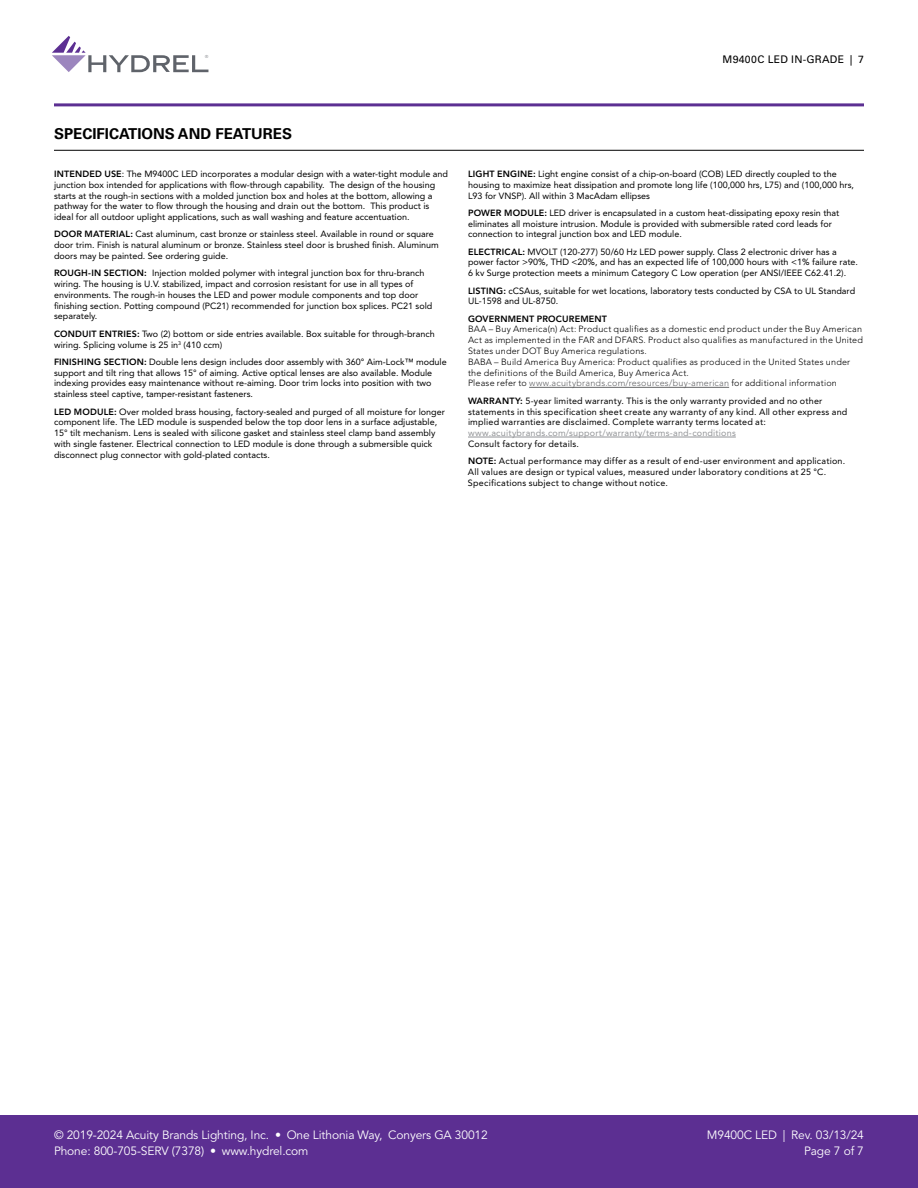
<style>
.page{position:relative;width:918px;height:1188px;background:#fff}
.page>*{position:absolute;margin:0;border:0;box-sizing:border-box;transform-origin:0 0}
.t1{font:700 15px "Univers LT Std";color:#000}
.t2{font:12px/16.5px "Avenir LT Std";letter-spacing:-.01em;color:#fff;text-align:right}
.t3{font:10.5px "Univers LT Std";letter-spacing:.02em;color:#000}
.t4{font:9px/10.8px "Avenir LT Std";color:#000}
.t5{font:9px/10.8px "Avenir LT Std";letter-spacing:.02em;color:#000}
.t6{font:300 9px/10.8px "Avenir LT Std";letter-spacing:.02em;color:#000}
.t7{font:9px "Avenir LT Std";letter-spacing:.02em;color:#939598}
.t8{font:800 9px "Avenir LT Std";letter-spacing:.02em;color:#000}
.t9{font:300 4.35px "DIN";color:#5f636a}
.s1{font-weight:800}
.s2{color:#636466}
</style>
<div class="page">
<svg style="left:52px;top:36px;width:156px;height:36px"></svg>
<hr style="left:54px;top:103px;width:810px;height:3px;background:#5c2f92">
<div style="left:0;top:1115px;width:918px;height:73px;background:#5c2f92"></div>
<hr style="left:54px;top:150px;width:810px;height:1px;background:#000">
<hr style="left:529px;top:387px;width:200px;height:1px;background:#636466">
<hr style="left:468px;top:437px;width:268px;height:1px;background:#939598">
<p class="t9" style="left:205px;top:54px;width:5px">®</p>
<p class="t3" style="left:723px;top:53px;width:143px">M9400C LED IN-GRADE | 7</p>
<h1 class="t1" style="left:54px;top:125px;width:240px">SPECIFICATIONS AND FEATURES</h1>
<p class="t4" style="left:54px;top:168px;width:396px"><span class="s1">INTENDED USE</span>: The M9400C LED incorporates a modular design with a water-tight module and junction box intended for applications with flow-through capability. The design of the housing starts at the rough-in sections with a molded junction box and holes at the bottom, allowing a pathway for the water to flow through the housing and drain out the bottom. This product is ideal for all outdoor uplight applications, such as wall washing and feature accentuation.</p>
<p class="t4" style="left:54px;top:229px;width:386px"><span class="s1">DOOR MATERIAL:</span> Cast aluminum, cast bronze or stainless steel. Available in round or square door trim. Finish is natural aluminum or bronze. Stainless steel door is brushed finish. Aluminum doors may be painted. See ordering guide.</p>
<p class="t4" style="left:54px;top:268px;width:380px"><span class="s1">ROUGH-IN SECTION:</span> Injection molded polymer with integral junction box for thru-branch wiring. The housing is U.V. stabilized, impact and corrosion resistant for use in all types of environments. The rough-in houses the LED and power module components and top door finishing section. Potting compound (PC21) recommended for junction box splices. PC21 sold separately.</p>
<p class="t4" style="left:54px;top:328px;width:382px"><span class="s1">CONDUIT ENTRIES:</span> Two (2) bottom or side entries available. Box suitable for through-branch wiring. Splicing volume is 25 in<sup>3</sup> (410 ccm)</p>
<p class="t4" style="left:54px;top:356px;width:394px"><span class="s1">FINISHING SECTION:</span> Double lens design includes door assembly with 360° Aim-Lock™ module support and tilt ring that allows 15° of aiming. Active optical lenses are also available. Module indexing provides easy maintenance without re-aiming. Door trim locks into position with two stainless steel captive, tamper-resistant fasteners.</p>
<p class="t4" style="left:54px;top:406px;width:392px"><span class="s1">LED MODULE:</span> Over molded brass housing, factory-sealed and purged of all moisture for longer component life. The LED module is suspended below the top door lens in a surface adjustable, 15° tilt mechanism. Lens is sealed with silicone gasket and stainless steel clamp band assembly with single fastener. Electrical connection to LED module is done through a submersible quick disconnect plug connector with gold-plated contacts.</p>
<p class="t4" style="left:468px;top:168px;width:388px"><span class="s1">LIGHT ENGINE:</span> Light engine consist of a chip-on-board (COB) LED directly coupled to the housing to maximize heat dissipation and promote long life (100,000 hrs, L75) and (100,000 hrs,<br>L93 for VNSP). All within 3 MacAdam ellipses</p>
<p class="t4" style="left:468px;top:207px;width:373px"><span class="s1">POWER MODULE:</span> LED driver is encapsulated in a custom heat-dissipating epoxy resin that eliminates all moisture intrusion. Module is provided with submersible rated cord leads for connection to integral junction box and LED module.</p>
<p class="t4" style="left:468px;top:246px;width:392px"><span class="s1">ELECTRICAL:</span> MVOLT (120-277) 50/60 Hz LED power supply. Class 2 electronic driver has a power factor &gt;90%, THD &lt;20%, and has an expected life of 100,000 hours with &lt;1% failure rate.<br>6 kv Surge protection meets a minimum Category C Low operation (per ANSI/IEEE C62.41.2).</p>
<p class="t4" style="left:468px;top:285px;width:389px"><span class="s1">LISTING:</span> cCSAus, suitable for wet locations, laboratory tests conducted by CSA to UL Standard<br>UL-1598 and UL-8750.</p>
<p class="t8" style="left:468px;top:313px;width:141px">GOVERNMENT PROCUREMENT</p>
<p class="t6" style="left:468px;top:324px;width:397px">BAA – Buy America(n) Act: Product qualifies as a domestic end product under the Buy American Act as implemented in the FAR and DFARS. Product also qualifies as manufactured in the United States under DOT Buy America regulations.<br>BABA – Build America Buy America: Product qualifies as produced in the United States under the definitions of the Build America, Buy America Act.<br>Please refer to <span class="s2">www.acuitybrands.com/resources/buy-american</span> for additional information</p>
<p class="t5" style="left:468px;top:395px;width:381px"><span class="s1">WARRANTY:</span> 5-year limited warranty. This is the only warranty provided and no other statements in this specification sheet create any warranty of any kind. All other express and implied warranties are disclaimed. Complete warranty terms located at:</p>
<p class="t7" style="left:468px;top:428px;width:269px">www.acuitybrands.com/support/warranty/terms-and-conditions</p>
<p class="t5" style="left:468px;top:435px;width:379px;line-height:17.2px">Consult factory for details.<br><span class="s1">NOTE:</span> Actual performance may differ as a result of end-user environment and application.</p>
<p class="t5" style="left:468px;top:467px;width:360px">All values are design or typical values, measured under laboratory conditions at 25 °C.<br>Specifications subject to change without notice.</p>
<h2 class="t2" style="left:54px;top:1127px;width:435px;text-align:left">© 2019-2024 Acuity Brands Lighting, Inc. • One Lithonia Way, Conyers GA 30012<br>Phone: 800-705-SERV (7378) • www.hydrel.com</h2>
<h2 class="t2" style="left:707px;top:1127px;width:159px">M9400C LED | Rev. 03/13/24<br>Page 7 of 7</h2>
</div>
